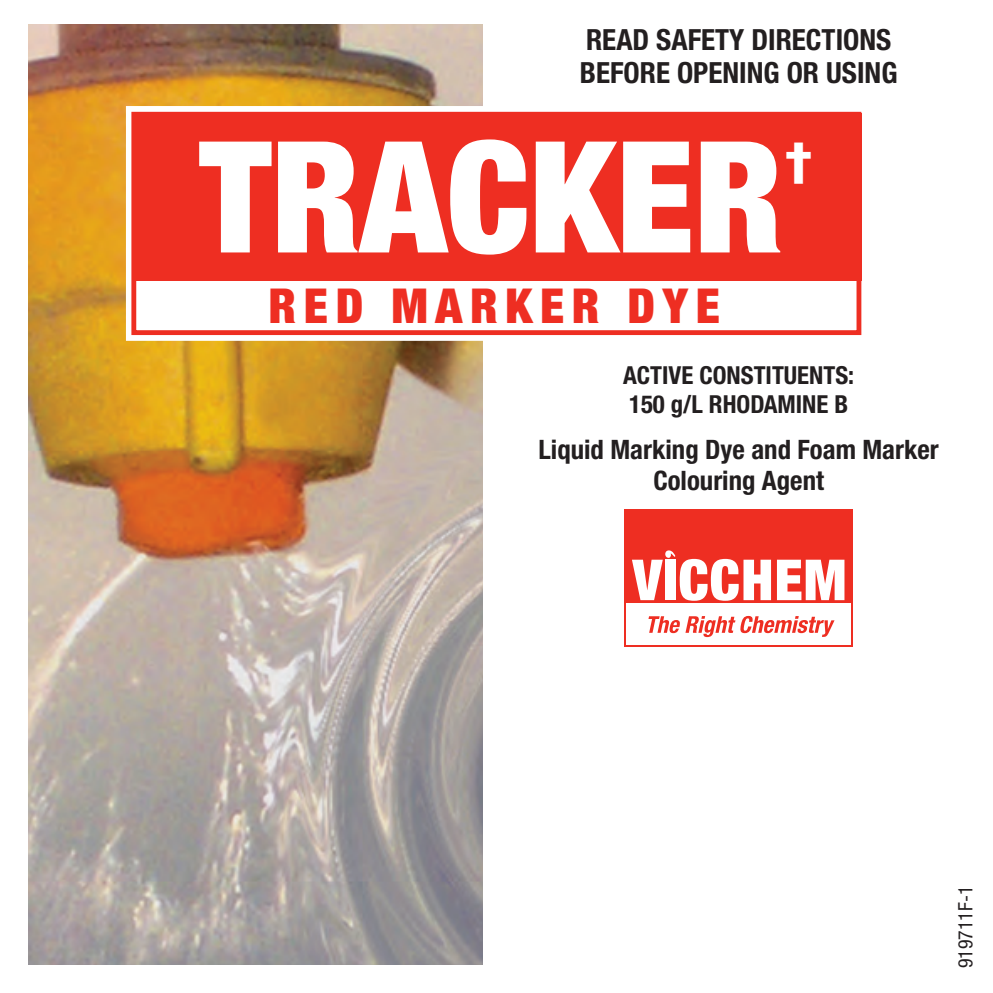
<style>
.page{position:relative;width:993px;height:993px;background:#fff}
.page>*{position:absolute;margin:0;border:0;box-sizing:border-box;transform-origin:0 0}
.t1{font:900 condensed 155.05px "Helvetica Neue";color:#fff}
.t2{font:900 condensed 48.3px "Helvetica Neue";letter-spacing:.16em;color:#ee2e22}
.t3{font:900 condensed 48.3px "Helvetica Neue";color:#fff}
.t4{font:700 condensed 29.05px/32.9px "Helvetica Neue";color:#231f20}
.t5{font:700 condensed 26.95px/30.8px "Helvetica Neue";color:#231f20;text-align:center}
.t6{font:700 condensed 24.85px/29.8px "Helvetica Neue";color:#231f20}
.t7{font:condensed 19.95px "Helvetica Neue";color:#231f20}
</style>
<div class="page">
<img style="left:28px;top:25px;width:454px;height:939px">
<div style="left:126px;top:106px;width:741px;height:235px;background:#fff;border:6px solid #fff"></div>
<div style="left:131px;top:112px;width:730px;height:223px;border:5px solid #ee2e22"></div>
<div style="left:133px;top:113px;width:727px;height:167px;background:#ee2e22"></div>
<div style="left:624px;top:509px;width:228px;height:137px;background:#ee2e22"></div>
<div style="left:626px;top:603px;width:224px;height:41px;background:#fff"></div>
<svg style="left:648px;top:615px;width:186px;height:22px"></svg>
<svg style="left:777px;top:559px;width:67px;height:41px"></svg>
<svg style="left:632px;top:550px;width:138px;height:50px"></svg>
<p class="t4" style="left:579px;top:23px;width:319px">READ SAFETY DIRECTIONS<br>BEFORE OPENING OR USING</p>
<h1 class="t1" style="left:199px;top:102px;width:585px">TRACKER</h1>
<h2 class="t2" style="left:268px;top:276px;width:453px">RED MARKER DYE</h2>
<h2 class="t3" style="left:786px;top:130px;width:27px">†</h2>
<p class="t6" style="left:623px;top:359px;width:232px">ACTIVE CONSTITUENTS:<br>150 g/L RHODAMINE B</p>
<p class="t5" style="left:538px;top:433px;width:401px">Liquid Marking Dye and Foam Marker<br>Colouring Agent</p>
<p class="t7" style="left:953px;top:967px;width:84px;rotate:-90deg">919711F-1</p>
</div>
